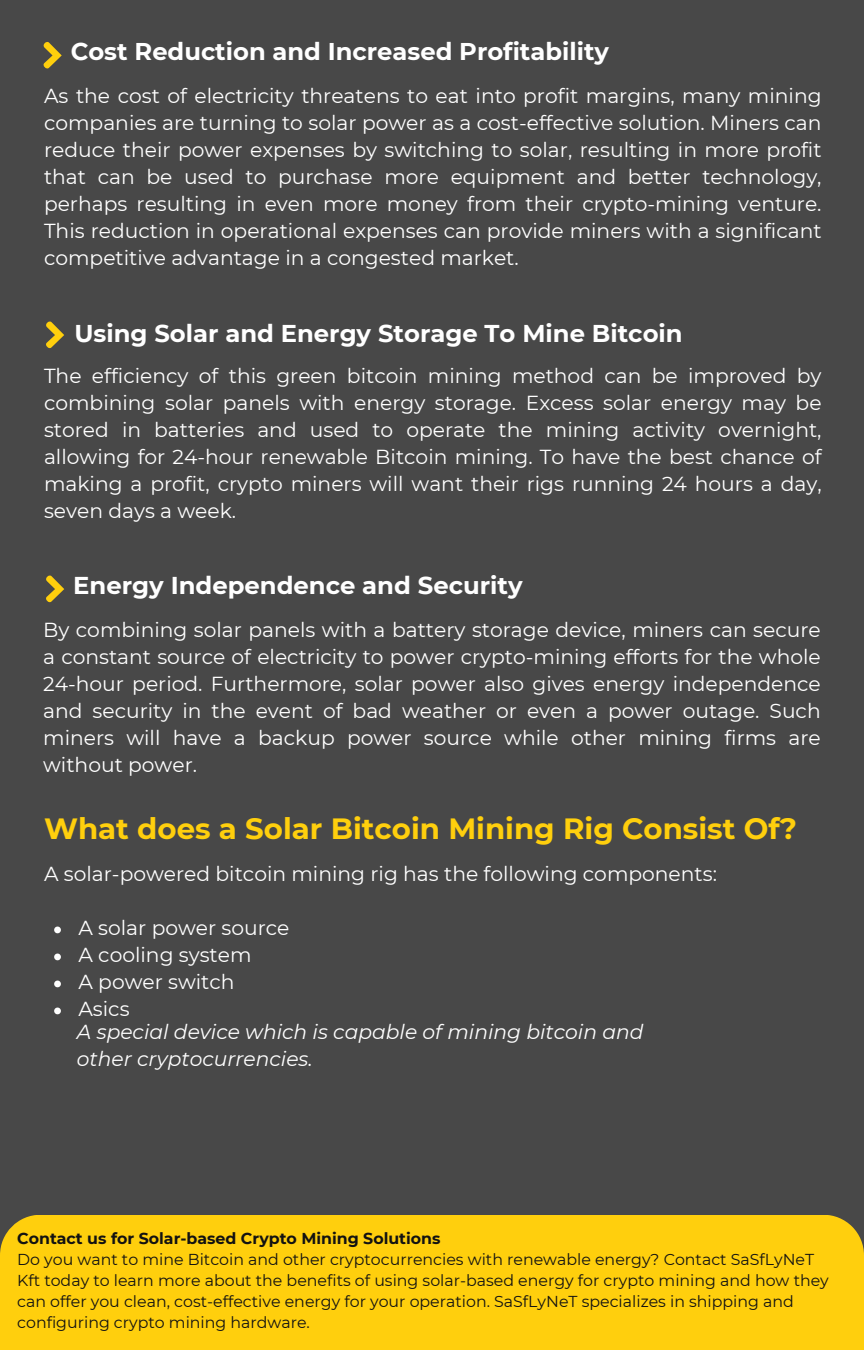
<style>
.page{position:relative;width:864px;height:1350px;background:#484848}
.page>*{position:absolute;margin:0;border:0;box-sizing:border-box;transform-origin:0 0}
.t1{font:700 29.25px "Montserrat";color:#ffcf0d}
.t2{font:700 24.3px "Montserrat";color:#fff}
.t3{font:20.25px/27px "Montserrat";color:#fff;text-align:justify}
.t4{font:italic 20.25px/27px "Montserrat";color:#fff}
.t5{font:15.75px/21.2px "Montserrat";color:#121212}
.t6{font:700 15.75px "Montserrat";color:#121212}
</style>
<div class="page">
<svg style="left:43px;top:42px;width:19px;height:27px"></svg>
<svg style="left:46px;top:575px;width:18px;height:28px"></svg>
<svg style="left:46px;top:321px;width:18px;height:28px"></svg>
<div style="left:0;top:1215px;width:864px;height:135px;background:#ffcf0d"></div>
<svg style="left:54px;top:927px;width:7px;height:6px"></svg>
<svg style="left:54px;top:954px;width:7px;height:6px"></svg>
<svg style="left:54px;top:981px;width:7px;height:6px"></svg>
<svg style="left:54px;top:1008px;width:7px;height:6px"></svg>
<p class="t2" style="left:71px;top:36px;width:540px">Cost Reduction and Increased Profitability</p>
<h3 class="t3" style="left:44px;top:82px;width:779px">As the cost of electricity threatens to eat into profit margins, many mining companies are turning to solar power as a cost-effective solution. Miners can reduce their power expenses by switching to solar, resulting in more profit that can be used to purchase more equipment and better technology, perhaps resulting in even more money from their crypto-mining venture.<br>This reduction in operational expenses can provide miners with a significant competitive advantage in a congested market.</h3>
<h3 class="t2" style="left:74px;top:319px;width:610px">Using Solar and Energy Storage To Mine Bitcoin</h3>
<p class="t3" style="left:44px;top:363px;width:779px">The efficiency of this green bitcoin mining method can be improved by combining solar panels with energy storage. Excess solar energy may be stored in batteries and used to operate the mining activity overnight, allowing for 24-hour renewable Bitcoin mining. To have the best chance of making a profit, crypto miners will want their rigs running 24 hours a day, seven days a week.</p>
<h2 class="t2" style="left:73px;top:570px;width:451px">Energy Independence and Security</h2>
<h2 class="t3" style="left:43px;top:617px;width:779px">By combining solar panels with a battery storage device, miners can secure a constant source of electricity to power crypto-mining efforts for the whole 24-hour period. Furthermore, solar power also gives energy independence and security in the event of bad weather or even a power outage. Such miners will have a backup power source while other mining firms are without power.</h2>
<h3 class="t1" style="left:44px;top:810px;width:754px">What does a Solar Bitcoin Mining Rig Consist Of?</h3>
<h1 class="t3" style="left:44px;top:860px;width:674px">A solar-powered bitcoin mining rig has the following components:</h1>
<h3 class="t3" style="left:78px;top:914px;width:213px">A solar power source</h3>
<p class="t3" style="left:78px;top:941px;width:175px">A cooling system</p>
<p class="t3" style="left:78px;top:968px;width:158px">A power switch</p>
<p class="t3" style="left:78px;top:995px;width:53px">Asics</p>
<p class="t4" style="left:77px;top:1018px;width:568px">A special device which is capable of mining bitcoin and other cryptocurrencies.</p>
<p class="t6" style="left:17px;top:1229px;width:425px">Contact us for Solar-based Crypto Mining Solutions</p>
<h2 class="t5" style="left:17px;top:1249px;width:813px">Do you want to mine Bitcoin and other cryptocurrencies with renewable energy? Contact SaSfLyNeT Kft today to learn more about the benefits of using solar-based energy for crypto mining and how they can offer you clean, cost-effective energy for your operation. SaSfLyNeT specializes in shipping and configuring crypto mining hardware.</h2>
</div>
